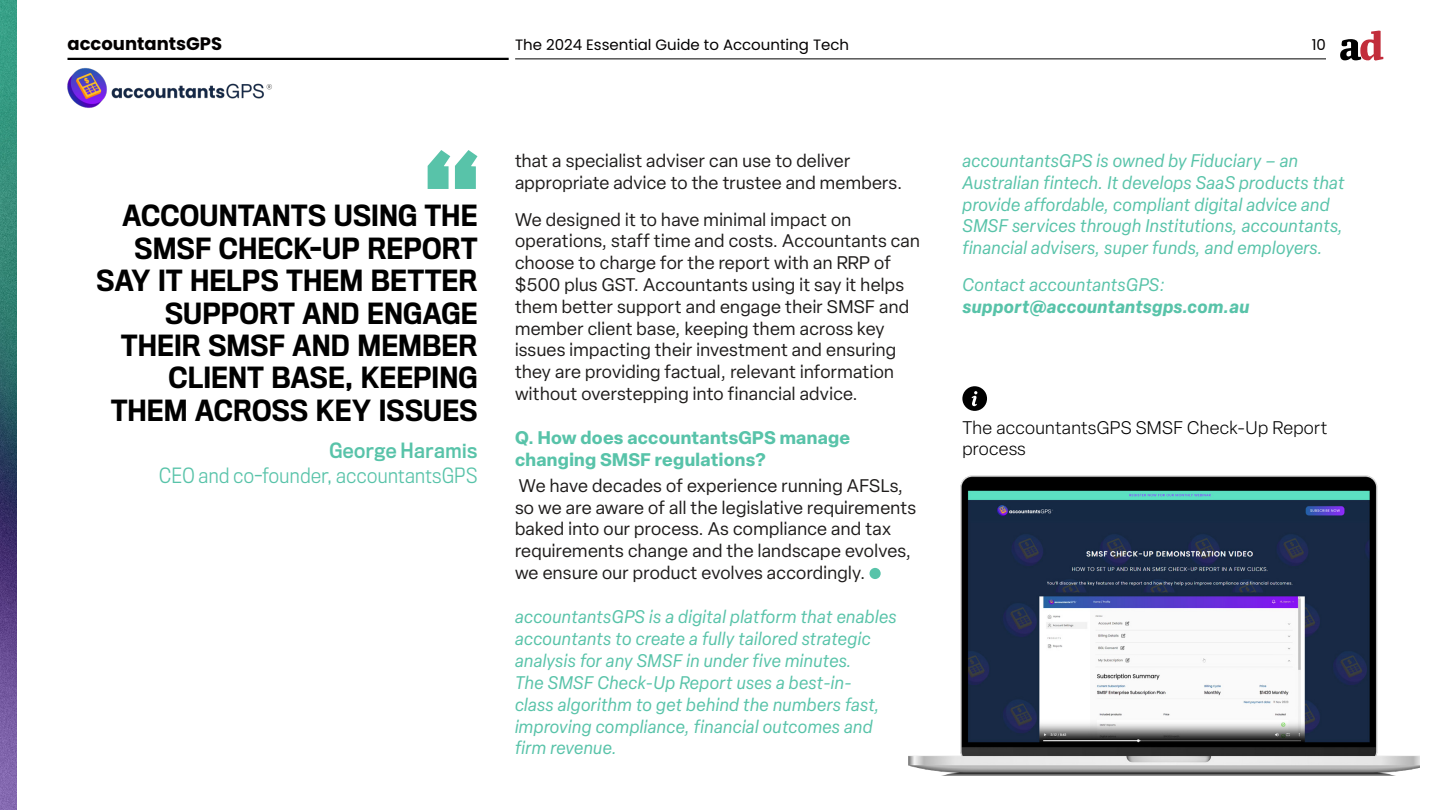
<style>
.page{position:relative;width:1440px;height:810px;background:#fff}
.page>*{position:absolute;margin:0;border:0;box-sizing:border-box;transform-origin:0 0}
.t1{font:500 27px/32.4px "Titling Gothic FB Narrow";letter-spacing:.005em;color:#000;text-align:right}
.t2{font:300 19.5px "Titling Gothic FB Narrow";letter-spacing:.025em;color:#58c3a9}
.t3{font:19.5px "Titling Gothic FB Narrow Standard";letter-spacing:.025em;color:#58c3a9}
.t4{font:18px/21.8px "Elza";letter-spacing:.02em;color:#1e1c1b}
.t5{font:italic 18px/22px "Elza";letter-spacing:.025em;color:#58c3a9}
.t6{font:700 18px/21.8px "Elza";letter-spacing:.02em;color:#58c3a9}
.t7{font:300 18px/21.6px "Elza";letter-spacing:.02em;color:#000}
.t8{font:italic 700 18px "Elza";letter-spacing:.025em;color:#58c3a9}
.t9{font:700 18px "Poppins";color:#030000}
.t10{font:15px "Poppins";color:#030000}
</style>
<div class="page">
<div style="left:870px;top:568px;width:11px;height:11px;background:#58c3a9;border-radius:50%"></div>
<hr style="left:515px;top:58px;width:811px;height:1px;background:#000">
<svg style="left:1340px;top:31px;width:43px;height:30px"></svg>
<svg style="left:428px;top:150px;width:49px;height:39px"></svg>
<hr style="left:68px;top:58px;width:441px;height:2px;background:#000">
<img style="left:67px;top:68px;width:205px;height:40px">
<img style="left:0;top:0;width:16px;height:810px">
<img style="left:908px;top:475px;width:512px;height:300px">
<div style="left:963px;top:387px;width:23px;height:23px;background:#000;border-radius:50%"></div>
<div style="left:962px;top:386px;width:25px;height:25px;border:2px solid #000;border-radius:50%"></div>
<svg style="left:972px;top:391px;width:5px;height:15px"></svg>
<p class="t9" style="left:68px;top:33px;width:156px">accountantsGPS</p>
<p class="t10" style="left:515px;top:36px;width:335px">The 2024 Essential Guide to Accounting Tech</p>
<p class="t10" style="left:1312px;top:36px;width:16px">10</p>
<h1 class="t1" style="left:97px;top:200px;width:383px">ACCOUNTANTS USING THE<br>SMSF CHECK-UP REPORT<br>SAY IT HELPS THEM BETTER<br>SUPPORT AND ENGAGE<br>THEIR SMSF AND MEMBER<br>CLIENT BASE, KEEPING<br>THEM ACROSS KEY ISSUES</h1>
<p class="t3" style="left:329px;top:440px;width:150px">George Haramis</p>
<p class="t2" style="left:159px;top:464px;width:320px">CEO and co-founder, accountantsGPS</p>
<p class="t4" style="left:515px;top:150px;width:389px">that a specialist adviser can use to deliver appropriate advice to the trustee and members.</p>
<p class="t4" style="left:515px;top:208px;width:406px">We designed it to have minimal impact on operations, staff time and costs. Accountants can choose to charge for the report with an RRP of $500 plus GST. Accountants using it say it helps them better support and engage their SMSF and member client base, keeping them across key issues impacting their investment and ensuring they are providing factual, relevant information without overstepping into financial advice.</p>
<p class="t6" style="left:515px;top:427px;width:337px">Q. How does accountantsGPS manage changing SMSF regulations?</p>
<p class="t4" style="left:515px;top:474px;width:403px">We have decades of experience running AFSLs, so we are aware of all the legislative requirements baked into our process. As compliance and tax requirements change and the landscape evolves, we ensure our product evolves accordingly.</p>
<p class="t5" style="left:515px;top:605px;width:383px">accountantsGPS is a digital platform that enables accountants to create a fully tailored strategic analysis for any SMSF in under five minutes.<br>The SMSF Check-Up Report uses a best-in-<br>class algorithm to get behind the numbers fast, improving compliance, financial outcomes and firm revenue.</p>
<p class="t5" style="left:963px;top:150px;width:384px;line-height:21.8px">accountantsGPS is owned by Fiduciary – an Australian fintech. It develops SaaS products that provide affordable, compliant digital advice and SMSF services through Institutions, accountants, financial advisers, super funds, and employers.</p>
<p class="t5" style="left:963px;top:273px;width:204px">Contact accountantsGPS:</p>
<p class="t8" style="left:963px;top:293px;width:288px">support@accountantsgps.com.au</p>
<p class="t7" style="left:962px;top:417px;width:367px">The accountantsGPS SMSF Check-Up Report process</p>
</div>
